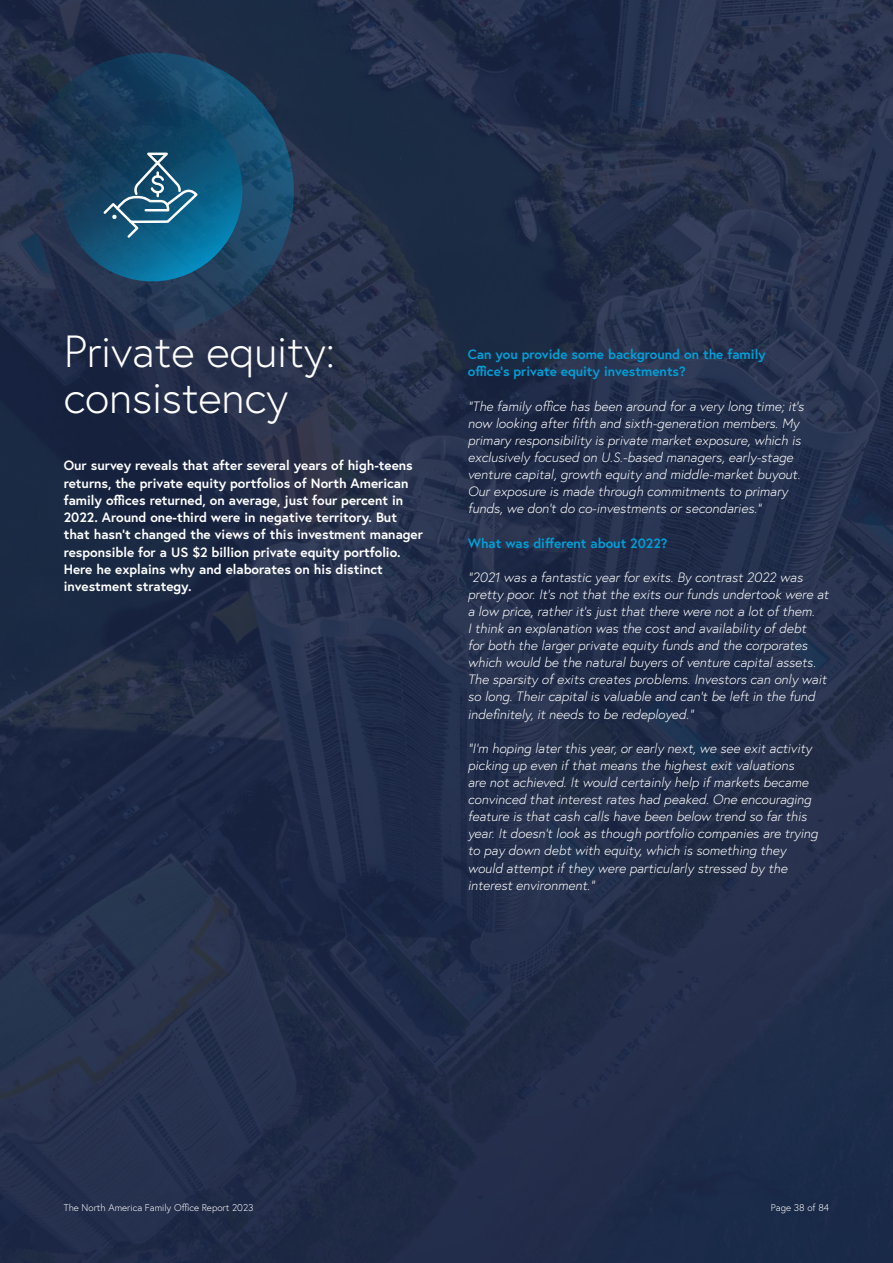
<style>
.page{position:relative;width:893px;height:1263px;background:#fff}
.page>*{position:absolute;margin:0;border:0;box-sizing:border-box;transform-origin:0 0}
.t1{font:300 45px/46.5px "Europa";letter-spacing:-.005em;color:#fff}
.t2{font:italic 300 13.5px/17.1px "Europa";color:#fff}
.t3{font:700 13.5px/17.2px "Europa";color:#fff}
.t4{font:700 13.5px/17.1px "Europa";color:#009ed7}
.t5{font:300 9.75px "Europa";color:#fff}
</style>
<div class="page">
<img style="left:0;top:0;width:893px;height:1263px">
<svg style="left:0;top:33px;width:313px;height:318px;background:#223450"></svg>
<svg style="left:49px;top:88px;width:206px;height:206px;background:#1a4d6d"></svg>
<h1 class="t1" style="left:64px;top:327px;width:273px">Private equity: consistency</h1>
<p class="t3" style="left:64px;top:457px;width:361px">Our survey reveals that after several years of high-teens returns, the private equity portfolios of North American family offices returned, on average, just four percent in 2022. Around one-third were in negative territory. But that hasn’t changed the views of this investment manager responsible for a US $2 billion private equity portfolio.<br>Here he explains why and elaborates on his distinct investment strategy.</p>
<p class="t4" style="left:468px;top:346px;width:300px">Can you provide some background on the family office’s private equity investments?</p>
<p class="t2" style="left:468px;top:397px;width:338px">“The family office has been around for a very long time; it’s now looking after fifth and sixth-generation members. My primary responsibility is private market exposure, which is exclusively focused on U.S.-based managers, early-stage venture capital, growth equity and middle-market buyout.<br>Our exposure is made through commitments to primary funds, we don’t do co-investments or secondaries.”</p>
<p class="t4" style="left:468px;top:534px;width:201px">What was different about 2022?</p>
<p class="t2" style="left:468px;top:568px;width:362px">“2021 was a fantastic year for exits. By contrast 2022 was pretty poor. It’s not that the exits our funds undertook were at a low price, rather it’s just that there were not a lot of them.<br>I think an explanation was the cost and availability of debt<br>for both the larger private equity funds and the corporates which would be the natural buyers of venture capital assets.<br>The sparsity of exits creates problems. Investors can only wait so long. Their capital is valuable and can’t be left in the fund indefinitely, it needs to be redeployed.”</p>
<p class="t2" style="left:468px;top:739px;width:352px">“I’m hoping later this year, or early next, we see exit activity picking up even if that means the highest exit valuations<br>are not achieved. It would certainly help if markets became convinced that interest rates had peaked. One encouraging feature is that cash calls have been below trend so far this year. It doesn’t look as though portfolio companies are trying to pay down debt with equity, which is something they would attempt if they were particularly stressed by the interest environment.”</p>
<p class="t5" style="left:64px;top:1201px;width:191px">The North America Family Office Report 2023</p>
<p class="t5" style="left:771px;top:1201px;width:60px">Page 38 of 84</p>
</div>
